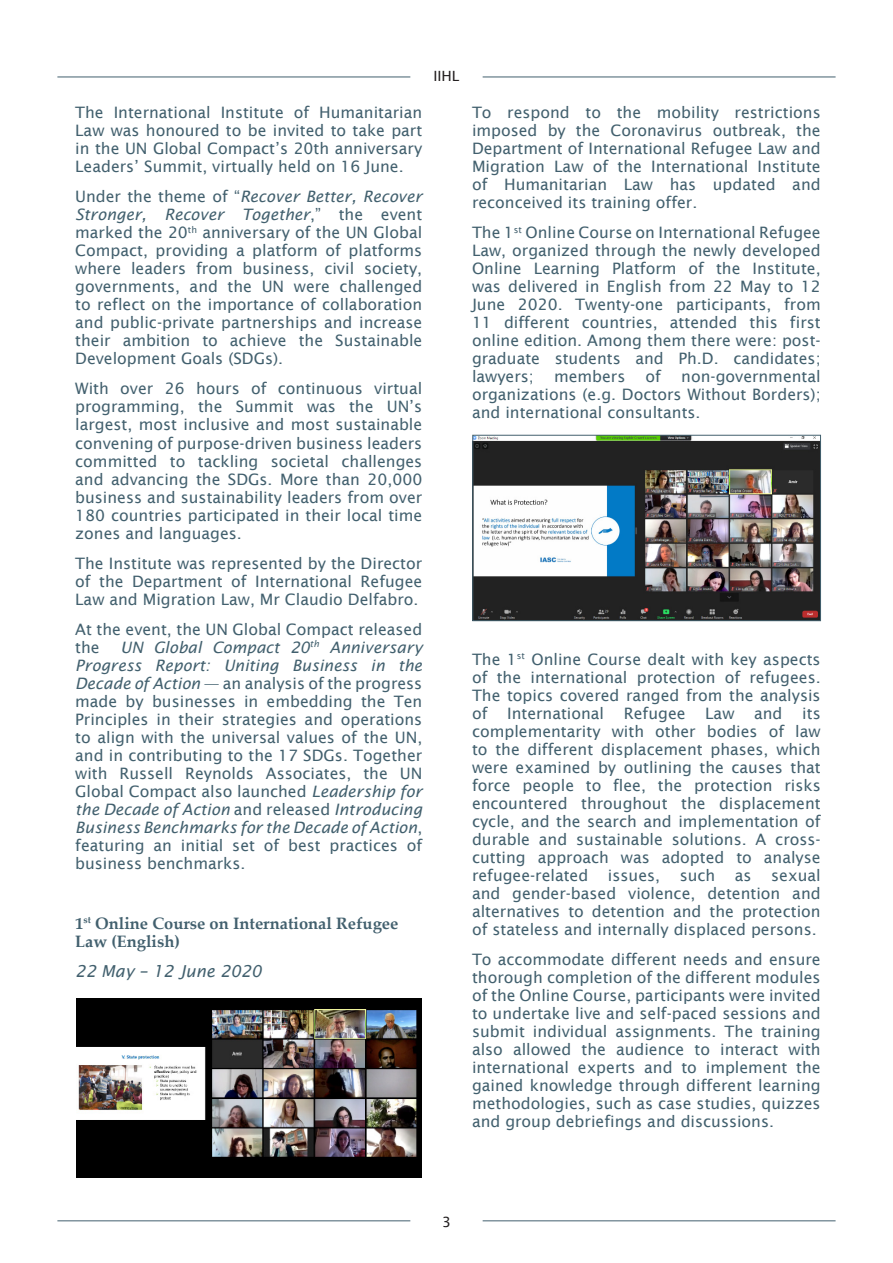
<style>
.page{position:relative;width:893px;height:1263px;background:#fff}
.page>*{position:absolute;margin:0;border:0;box-sizing:border-box;transform-origin:0 0}
.t1{font:700 16.5px/18px "Palatino Linotype";color:#42606e}
.t2{font:italic 16.5px "Lucida Sans";color:#42606e}
.t3{font:15.75px/18px "Lucida Sans";color:#42606e;text-align:justify}
.ARTICOLO{font:14.1px "Lucida Sans";color:#231f20}
.s1{font-style:italic}
</style>
<div class="page">
<hr style="left:483px;top:1220px;width:353px;height:1px;background:#42606e">
<hr style="left:57px;top:1220px;width:353px;height:1px;background:#42606e">
<hr style="left:483px;top:77px;width:353px;height:1px;background:#42606e">
<hr style="left:57px;top:77px;width:353px;height:1px;background:#42606e">
<img style="left:77px;top:998px;width:344px;height:180px">
<img style="left:475px;top:437px;width:344px;height:182px">
<div style="left:473px;top:435px;width:348px;height:186px;border:1px solid #42606e"></div>
<p class="t3" style="left:75px;top:104px;width:349px">The International Institute of Humanitarian Law was honoured to be invited to take part in the UN Global Compact’s 20th anniversary Leaders’ Summit, virtually held on 16 June.</p>
<p class="t3" style="left:75px;top:188px;width:349px">Under the theme of “<span class="s1">Recover Better, Recover Stronger, Recover Together</span>,” the event marked the 20<sup>th</sup> anniversary of the UN Global Compact, providing a platform of platforms where leaders from business, civil society, governments, and the UN were challenged to reflect on the importance of collaboration and public-private partnerships and increase their ambition to achieve the Sustainable Development Goals (SDGs).</p>
<p class="t3" style="left:75px;top:380px;width:349px">With over 26 hours of continuous virtual programming, the Summit was the UN’s largest, most inclusive and most sustainable convening of purpose-driven business leaders committed to tackling societal challenges and advancing the SDGs. More than 20,000 business and sustainability leaders from over 180 countries participated in their local time zones and languages.</p>
<p class="t3" style="left:75px;top:554px;width:349px">The Institute was represented by the Director of the Department of International Refugee Law and Migration Law, Mr Claudio Delfabro.</p>
<p class="t3" style="left:75px;top:620px;width:349px">At the event, the UN Global Compact released the</p>
<p class="t3" style="left:75px;top:638px;width:349px;text-indent:45px"><span class="s1">UN Global Compact 20</span><sup>th</sup> <span class="s1">Anniversary Progress Report: Uniting Business in the Decade of Action</span> — an analysis of the progress made by businesses in embedding the Ten Principles in their strategies and operations to align with the universal values of the UN, and in contributing to the 17 SDGs. Together with Russell Reynolds Associates, the UN Global Compact also launched <span class="s1">Leadership for the Decade of Action</span> and released <span class="s1">Introducing Business Benchmarks for the Decade of Action</span>, featuring an initial set of best practices of business benchmarks.</p>
<p class="ARTICOLO" style="left:433px;top:68px;width:28px">IIHL</p>
<p class="t1" style="left:75px;top:913px;width:325px">1<sup>st</sup> Online Course on International Refugee<br>Law (English)</p>
<p class="t2" style="left:75px;top:961px;width:188px">22 May – 12 June 2020</p>
<p class="t3" style="left:472px;top:104px;width:350px">To respond to the mobility restrictions imposed by the Coronavirus outbreak, the Department of International Refugee Law and Migration Law of the International Institute of Humanitarian Law has updated and reconceived its training offer.</p>
<p class="t3" style="left:472px;top:224px;width:350px">The 1<sup>st</sup> Online Course on International Refugee Law, organized through the newly developed Online Learning Platform of the Institute, was delivered in English from 22 May to 12<br>June 2020. Twenty-one participants, from 11 different countries, attended this first online edition. Among them there were: post&shy;graduate students and Ph.D. candidates; lawyers;</p>
<p class="t3" style="left:554px;top:368px;width:73px">members</p>
<p class="t3" style="left:646px;top:368px;width:17px">of</p>
<p class="t3" style="left:472px;top:368px;width:350px;text-indent:209px">non-governmental organizations (e.g. Doctors Without Borders); and international consultants.</p>
<p class="t3" style="left:472px;top:650px;width:350px">The 1<sup>st</sup> Online Course dealt with key aspects of the international protection of refugees.<br>The topics covered ranged from the analysis of International</p>
<p class="t3" style="left:624px;top:704px;width:160px">Refugee Law and</p>
<p class="t3" style="left:472px;top:704px;width:350px;text-indent:330px">its complementarity with other bodies of law to the different displacement phases, which were examined by outlining the causes that force people to flee, the protection risks encountered throughout the displacement cycle, and the search and implementation of durable and sustainable solutions. A cross&shy;cutting approach was adopted to analyse refugee-related issues, such as sexual and gender-based violence, detention and alternatives to detention and the protection of stateless and internally displaced persons.</p>
<p class="t3" style="left:472px;top:950px;width:350px">To accommodate different needs and ensure thorough completion of the different modules of the Online Course, participants were invited to undertake live and self-paced sessions and submit individual assignments. The training also allowed the audience to interact with international experts and to implement the gained knowledge through different learning methodologies, such as case studies, quizzes and group debriefings and discussions.</p>
<p class="ARTICOLO" style="left:442px;top:1214px;width:10px">3</p>
</div>
